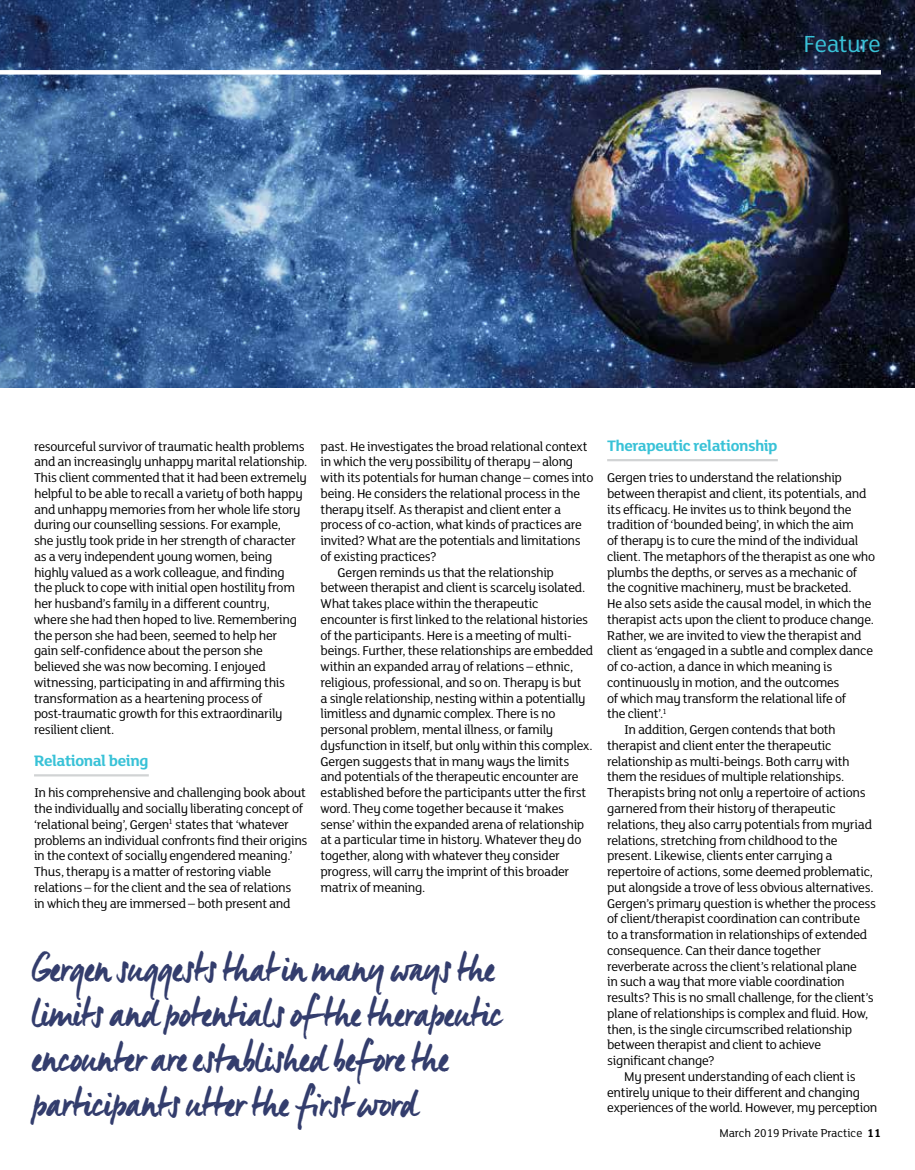
<style>
.page{position:relative;width:915px;height:1170px;background:#fff}
.page>*{position:absolute;margin:0;border:0;box-sizing:border-box;transform-origin:0 0}
.t1{font:40.5px/45px "Manus";letter-spacing:-.015em;color:#333d6d}
.t2{font:25.35px "FS Lola";letter-spacing:-.02em;color:#39c2d7}
.t3{font:700 16.5px "FS Lola";letter-spacing:-.03em;color:#39c2d7}
.t4{font:13.8px/15.8px "FS Lola";letter-spacing:-.025em;color:#000}
.t5{font:12.3px "FS Lola";color:#000}
.s1{font-weight:700}
</style>
<div class="page">
<img style="left:0;top:0;width:914px;height:387px">
<div style="left:0;top:70px;width:880px;height:5px;background:#fff"></div>
<hr style="left:34px;top:774px;width:115px;height:2px;background:#d1d3d4">
<hr style="left:607px;top:459px;width:170px;height:2px;background:#d1d3d4">
<h2 class="t2" style="left:803px;top:27px;width:79px">Feature</h2>
<p class="t4" style="left:34px;top:437px;width:274px">resourceful survivor of traumatic health problems and an increasingly unhappy marital relationship.<br>This client commented that it had been extremely helpful to be able to recall a variety of both happy and unhappy memories from her whole life story during our counselling sessions. For example,<br>she justly took pride in her strength of character as a very independent young women, being highly valued as a work colleague, and finding<br>the pluck to cope with initial open hostility from her husband’s family in a different country,<br>where she had then hoped to live. Remembering the person she had been, seemed to help her<br>gain self-confidence about the person she believed she was now becoming. I enjoyed witnessing, participating in and affirming this transformation as a heartening process of post-traumatic growth for this extraordinarily resilient client.</p>
<p class="t3" style="left:34px;top:749px;width:116px">Relational being</p>
<p class="t4" style="left:34px;top:784px;width:275px">In his comprehensive and challenging book about the individually and socially liberating concept of ‘relational being’, Gergen<sup>1</sup> states that ‘whatever problems an individual confronts find their origins in the context of socially engendered meaning.’ Thus, therapy is a matter of restoring viable relations – for the client and the sea of relations<br>in which they are immersed – both present and</p>
<p class="t4" style="left:320px;top:437px;width:268px">past. He investigates the broad relational context</p>
<p class="t4" style="left:320px;top:453px;width:254px">in which the very possibility of therapy – along</p>
<p class="t4" style="left:320px;top:469px;width:274px">with its potentials for human change – comes into</p>
<p class="t4" style="left:320px;top:485px;width:261px">being. He considers the relational process in the</p>
<p class="t4" style="left:320px;top:500px;width:242px">therapy itself. As therapist and client enter a</p>
<p class="t4" style="left:320px;top:516px;width:262px">process of co-action, what kinds of practices are</p>
<p class="t4" style="left:320px;top:532px;width:261px">invited? What are the potentials and limitations</p>
<p class="t4" style="left:320px;top:548px;width:118px">of existing practices?</p>
<p class="t4" style="left:337px;top:563px;width:218px">Gergen reminds us that the relationship</p>
<p class="t4" style="left:320px;top:579px;width:266px">between therapist and client is scarcely isolated.</p>
<p class="t4" style="left:320px;top:595px;width:219px">What takes place within the therapeutic</p>
<p class="t4" style="left:320px;top:611px;width:269px">encounter is first linked to the relational histories</p>
<p class="t4" style="left:320px;top:626px;width:252px">of the participants. Here is a meeting of multi-</p>
<p class="t4" style="left:320px;top:642px;width:274px">beings. Further, these relationships are embedded</p>
<p class="t4" style="left:320px;top:658px;width:254px">within an expanded array of relations – ethnic,</p>
<p class="t4" style="left:320px;top:674px;width:262px">religious, professional, and so on. Therapy is but</p>
<p class="t4" style="left:320px;top:689px;width:266px">a single relationship, nesting within a potentially</p>
<p class="t4" style="left:320px;top:705px;width:236px">limitless and dynamic complex. There is no</p>
<p class="t4" style="left:320px;top:721px;width:234px">personal problem, mental illness, or family</p>
<p class="t4" style="left:320px;top:737px;width:273px">dysfunction in itself, but only within this complex.</p>
<p class="t4" style="left:320px;top:752px;width:250px">Gergen suggests that in many ways the limits</p>
<p class="t4" style="left:320px;top:768px;width:259px">and potentials of the therapeutic encounter are</p>
<p class="t4" style="left:320px;top:784px;width:267px">established before the participants utter the first</p>
<p class="t4" style="left:320px;top:800px;width:245px">word. They come together because it ‘makes</p>
<p class="t4" style="left:320px;top:815px;width:265px">sense’ within the expanded arena of relationship</p>
<p class="t4" style="left:320px;top:831px;width:262px">at a particular time in history. Whatever they do</p>
<p class="t4" style="left:320px;top:847px;width:240px">together, along with whatever they consider</p>
<p class="t4" style="left:320px;top:863px;width:250px">progress, will carry the imprint of this broader</p>
<p class="t4" style="left:320px;top:878px;width:106px">matrix of meaning.</p>
<h1 class="t1" style="left:32px;top:944px;width:471px">Gergen suggests that in many ways the limits and potentials of the therapeutic encounter are established before the participants utter the first word</h1>
<p class="t3" style="left:607px;top:434px;width:172px">Therapeutic relationship</p>
<p class="t4" style="left:607px;top:469px;width:236px">Gergen tries to understand the relationship</p>
<p class="t4" style="left:607px;top:485px;width:261px">between therapist and client, its potentials, and</p>
<p class="t4" style="left:607px;top:500px;width:246px">its efficacy. He invites us to think beyond the</p>
<p class="t4" style="left:607px;top:516px;width:248px">tradition of ‘bounded being’, in which the aim</p>
<p class="t4" style="left:607px;top:532px;width:253px">of therapy is to cure the mind of the individual</p>
<p class="t4" style="left:607px;top:548px;width:269px">client. The metaphors of the therapist as one who</p>
<p class="t4" style="left:607px;top:563px;width:251px">plumbs the depths, or serves as a mechanic of</p>
<p class="t4" style="left:607px;top:579px;width:246px">the cognitive machinery, must be bracketed.</p>
<p class="t4" style="left:607px;top:595px;width:266px">He also sets aside the causal model, in which the</p>
<p class="t4" style="left:607px;top:611px;width:268px">therapist acts upon the client to produce change.</p>
<p class="t4" style="left:607px;top:626px;width:256px">Rather, we are invited to view the therapist and</p>
<p class="t4" style="left:607px;top:642px;width:267px">client as ‘engaged in a subtle and complex dance</p>
<p class="t4" style="left:607px;top:658px;width:227px">of co-action, a dance in which meaning is</p>
<p class="t4" style="left:607px;top:674px;width:234px">continuously in motion, and the outcomes</p>
<p class="t4" style="left:607px;top:689px;width:240px">of which may transform the relational life of</p>
<p class="t4" style="left:607px;top:705px;width:61px">the client’.<sup>1</sup></p>
<p class="t4" style="left:624px;top:721px;width:213px">In addition, Gergen contends that both</p>
<p class="t4" style="left:607px;top:737px;width:226px">therapist and client enter the therapeutic</p>
<p class="t4" style="left:607px;top:752px;width:244px">relationship as multi-beings. Both carry with</p>
<p class="t4" style="left:607px;top:768px;width:238px">them the residues of multiple relationships.</p>
<p class="t4" style="left:607px;top:784px;width:260px">Therapists bring not only a repertoire of actions</p>
<p class="t4" style="left:607px;top:800px;width:230px">garnered from their history of therapeutic</p>
<p class="t4" style="left:607px;top:815px;width:266px">relations, they also carry potentials from myriad</p>
<p class="t4" style="left:607px;top:831px;width:232px">relations, stretching from childhood to the</p>
<p class="t4" style="left:607px;top:847px;width:227px">present. Likewise, clients enter carrying a</p>
<p class="t4" style="left:607px;top:863px;width:267px">repertoire of actions, some deemed problematic,</p>
<p class="t4" style="left:607px;top:878px;width:268px">put alongside a trove of less obvious alternatives.</p>
<p class="t4" style="left:607px;top:894px;width:270px">Gergen’s primary question is whether the process</p>
<p class="t4" style="left:607px;top:910px;width:254px">of client/therapist coordination can contribute</p>
<p class="t4" style="left:607px;top:926px;width:261px">to a transformation in relationships of extended</p>
<p class="t4" style="left:607px;top:941px;width:215px">consequence. Can their dance together</p>
<p class="t4" style="left:607px;top:957px;width:251px">reverberate across the client’s relational plane</p>
<p class="t4" style="left:607px;top:973px;width:239px">in such a way that more viable coordination</p>
<p class="t4" style="left:607px;top:989px;width:268px">results? This is no small challenge, for the client’s</p>
<p class="t4" style="left:607px;top:1004px;width:262px">plane of relationships is complex and fluid. How,</p>
<p class="t4" style="left:607px;top:1020px;width:246px">then, is the single circumscribed relationship</p>
<p class="t4" style="left:607px;top:1036px;width:215px">between therapist and client to achieve</p>
<p class="t4" style="left:607px;top:1052px;width:109px">significant change?</p>
<p class="t4" style="left:624px;top:1067px;width:233px">My present understanding of each client is</p>
<p class="t4" style="left:607px;top:1083px;width:254px">entirely unique to their different and changing</p>
<p class="t4" style="left:607px;top:1099px;width:272px">experiences of the world. However, my perception</p>
<p class="t5" style="left:719px;top:1124px;width:163px">March 2019 Private Practice <span class="s1">11</span></p>
</div>
